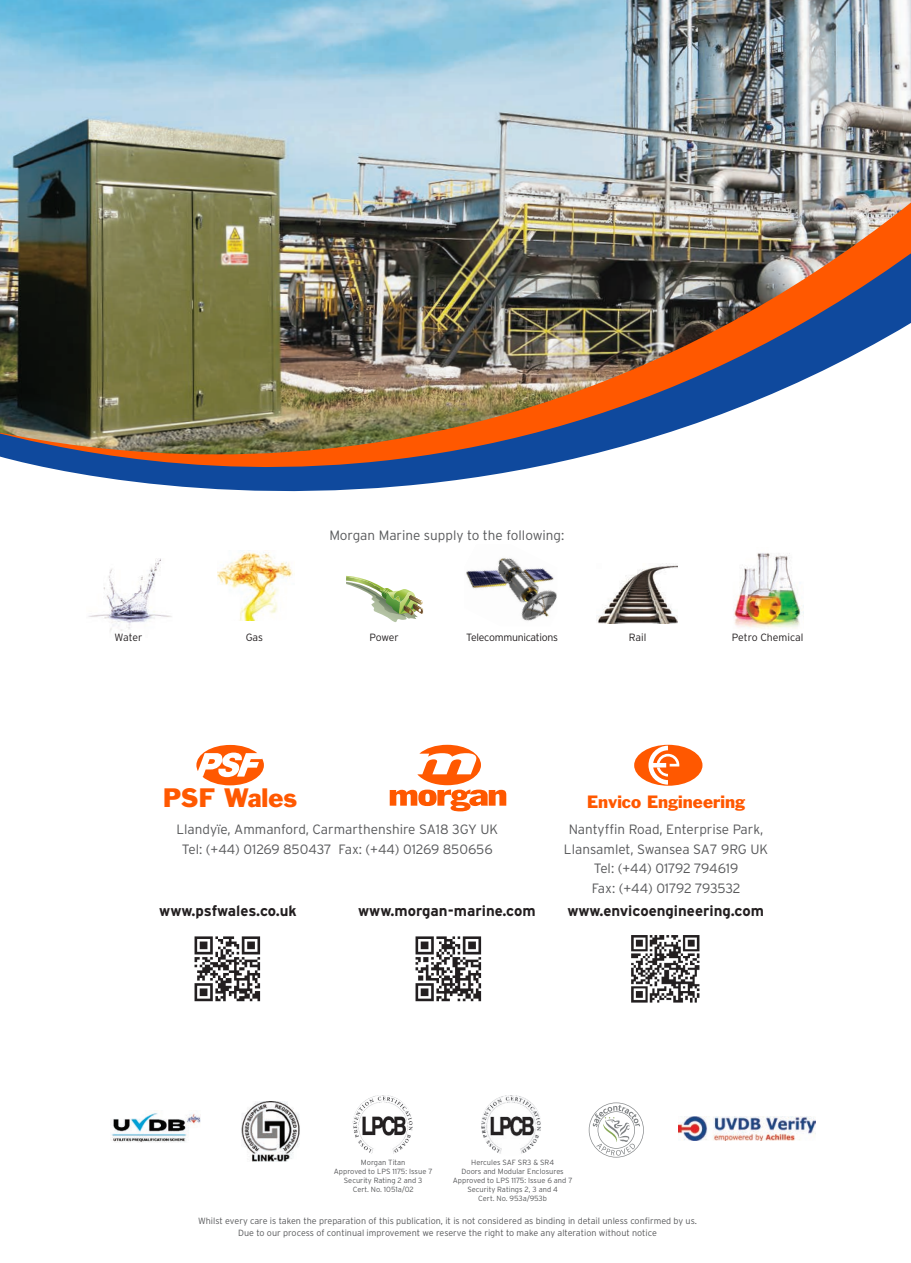
<style>
.page{position:relative;width:911px;height:1263px;background:#fff}
.page>*{position:absolute;margin:0;border:0;box-sizing:border-box;transform-origin:0 0}
.t1{font:24.75px "Franklin Gothic";color:#ff5800}
.t2{font:16.5px "Franklin Gothic";color:#ff5800}
.t3{font:700 15px "Interstate";color:#231f20}
.t4{font:300 13.5px/19.5px "Interstate";color:#57585a;text-align:center}
.t5{font:300 10.5px "Interstate";letter-spacing:-.02em;color:#231f20}
.t6{font:300 10.5px "Interstate";color:#231f20}
.t7{font:300 9px/12px "Interstate";color:#57585a;text-align:center}
.t8{font:300 7.5px/9px "Interstate";color:#57585a;text-align:center}
</style>
<div class="page">
<svg style="left:196px;top:745px;width:68px;height:40px"></svg>
<img style="left:194px;top:936px;width:67px;height:66px">
<img style="left:0;top:0;width:910px;height:624px">
<img style="left:352px;top:1095px;width:61px;height:59px">
<img style="left:481px;top:1095px;width:60px;height:59px">
<img style="left:86px;top:559px;width:95px;height:73px">
<div style="left:212px;top:547px;width:82px;height:79px;background:#fff"></div>
<img style="left:217px;top:552px;width:75px;height:69px">
<img style="left:464px;top:544px;width:93px;height:80px">
<div style="left:596px;top:547px;width:80px;height:82px;background:#fff"></div>
<img style="left:596px;top:565px;width:80px;height:59px">
<div style="left:726px;top:547px;width:81px;height:82px;background:#fff"></div>
<img style="left:733px;top:553px;width:69px;height:76px">
<svg style="left:389px;top:745px;width:117px;height:66px"></svg>
<div style="left:634px;top:745px;width:68px;height:41px;background:#ff5800;border-radius:50%"></div>
<svg style="left:648px;top:746px;width:31px;height:39px"></svg>
<img style="left:415px;top:936px;width:67px;height:66px">
<img style="left:631px;top:935px;width:69px;height:68px">
<svg style="left:689px;top:1140px;width:106px;height:1px"></svg>
<img style="left:678px;top:1116px;width:136px;height:24px">
<img style="left:111px;top:1113px;width:89px;height:30px">
<img style="left:241px;top:1101px;width:59px;height:60px">
<svg style="left:588px;top:1102px;width:55px;height:55px"></svg>
<p class="t4" style="left:329px;top:526px;width:236px">Morgan Marine supply to the following:</p>
<p class="t5" style="left:114px;top:631px;width:29px">Water</p>
<p class="t5" style="left:245px;top:631px;width:19px">Gas</p>
<p class="t5" style="left:369px;top:631px;width:31px">Power</p>
<p class="t5" style="left:466px;top:631px;width:93px">Telecommunications</p>
<p class="t5" style="left:628px;top:631px;width:19px">Rail</p>
<p class="t6" style="left:731px;top:631px;width:73px">Petro Chemical</p>
<h1 class="t1" style="left:163px;top:788px;width:136px">PSF Wales</h1>
<p class="t2" style="left:587px;top:795px;width:159px">Envico Engineering</p>
<p class="t4" style="left:176px;top:820px;width:323px">Llandyïe, Ammanford, Carmarthenshire SA18 3GY UK<br>Tel: (+44) 01269 850437 Fax: (+44) 01269 850656</p>
<p class="t4" style="left:563px;top:820px;width:206px">Nantyffin Road, Enterprise Park,<br>Llansamlet, Swansea SA7 9RG UK<br>Tel: (+44) 01792 794619<br>Fax: (+44) 01792 793532</p>
<p class="t3" style="left:159px;top:901px;width:139px">www.psfwales.co.uk</p>
<p class="t3" style="left:358px;top:901px;width:179px">www.morgan-marine.com</p>
<p class="t3" style="left:567px;top:901px;width:198px">www.envicoengineering.com</p>
<p class="t8" style="left:334px;top:1158px;width:100px">Morgan Titan<br>Approved to LPS 1175: Issue 7<br>Security Rating 2 and 3<br>Cert. No. 1051a/02</p>
<p class="t8" style="left:452px;top:1158px;width:121px">Hercules SAF SR3 &amp; SR4<br>Doors and Modular Enclosures<br>Approved to LPS 1175: Issue 6 and 7<br>Security Ratings 2, 3 and 4<br>Cert. No. 953a/953b</p>
<p class="t7" style="left:198px;top:1215px;width:500px">Whilst every care is taken the preparation of this publication, it is not considered as binding in detail unless confirmed by us.<br>Due to our process of continual improvement we reserve the right to make any alteration without notice</p>
</div>
